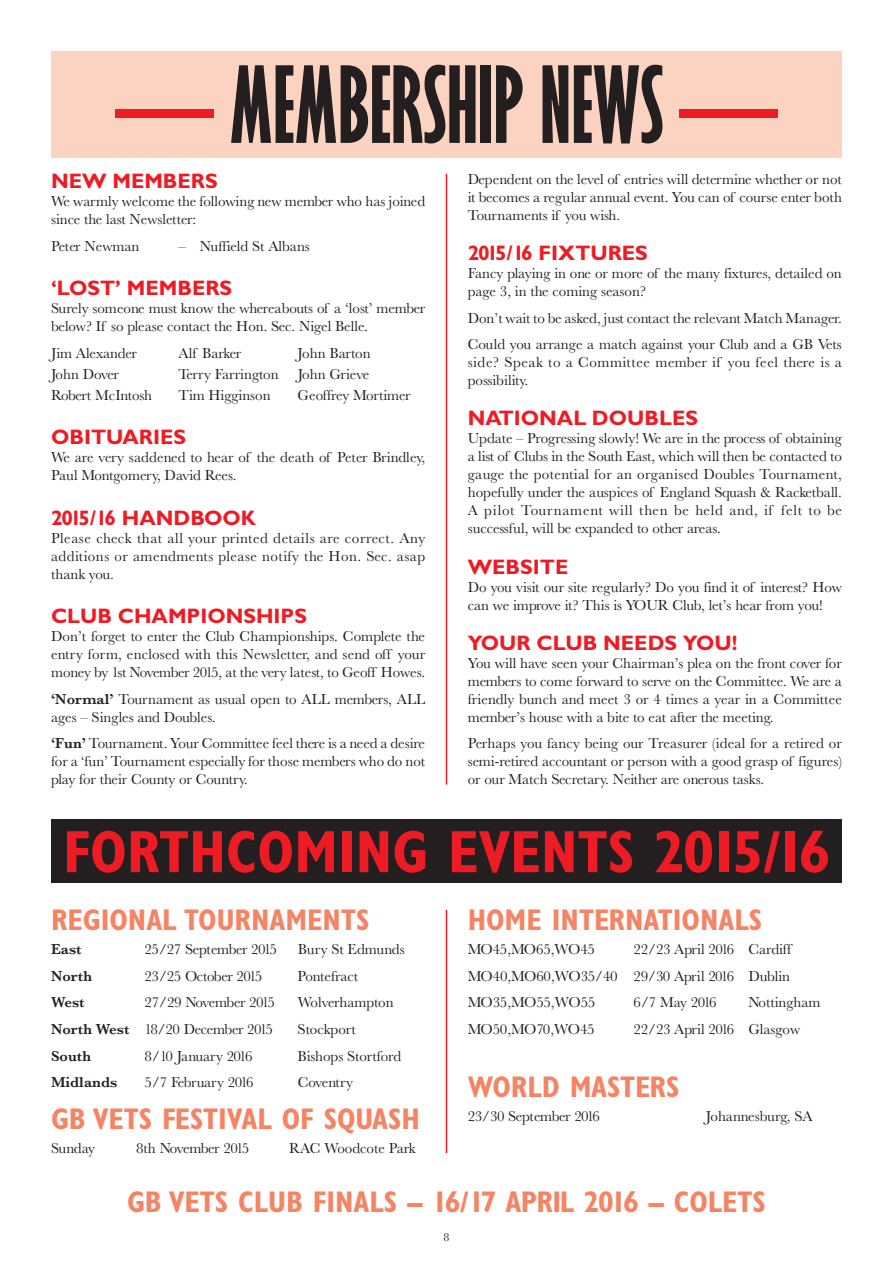
<style>
.page{position:relative;width:893px;height:1263px;background:#fff}
.page>*{position:absolute;margin:0;border:0;box-sizing:border-box;transform-origin:0 0}
.t1{font:700 expanded 97.5px "Gill Sans";color:#231f20}
.t2{font:700 condensed 60px "Gill Sans";color:#ed1c24}
.t3{font:700 condensed 30px "Gill Sans";color:#f58465}
.t4{font:700 21px "Gill Sans";color:#ed1c24}
.t5{font:15px/18px "Baskerville";color:#231f20;text-align:justify}
.t6{font:15px "Baskerville";letter-spacing:-.035em;color:#231f20}
.t7{font:15px "Baskerville";letter-spacing:-.04em;color:#231f20}
.t8{font:15px/18px "Baskerville";letter-spacing:.03em;color:#231f20}
.t9{font:15px "Baskerville";letter-spacing:-.03em;color:#231f20}
.t10{font:600 15px "Baskerville";color:#231f20}
.t11{font:15px "Baskerville";letter-spacing:-.045em;color:#231f20}
.t12{font:15px "Baskerville";letter-spacing:-.02em;color:#231f20}
.t13{font:12px "Baskerville";color:#231f20}
.s1{color:#ed1c24}
.s2{font-weight:600}
</style>
<div class="page">
<hr style="left:446px;top:174px;width:1px;height:610px;background:#ed1c24">
<hr style="left:446px;top:910px;width:1px;height:243px;background:#ed1c24">
<div style="left:51px;top:819px;width:791px;height:63px;background:#231f20"></div>
<div style="left:51px;top:51px;width:791px;height:106px;background:#fcd2c1"></div>
<h1 class="t1" style="left:116px;top:64px;width:663px"><span class="s1">—</span> MEMBERSHIP NEWS <span class="s1">—</span></h1>
<h3 class="t4" style="left:51px;top:174px;width:168px">NEW MEMBERS</h3>
<p class="t5" style="left:51px;top:194px;width:376px">We warmly welcome the following new member who has joined since the last Newsletter:</p>
<p class="t5" style="left:51px;top:238px;width:90px">Peter Newman</p>
<p class="t5" style="left:179px;top:238px;width:133px">– Nuffield St Albans</p>
<h3 class="t4" style="left:51px;top:281px;width:183px">‘LOST’ MEMBERS</h3>
<p class="t5" style="left:51px;top:301px;width:376px">Surely someone must know the whereabouts of a ‘lost’ member below? If so please contact the Hon. Sec. Nigel Belle.</p>
<p class="t5" style="left:51px;top:345px;width:88px">Jim Alexander</p>
<p class="t5" style="left:179px;top:345px;width:64px">Alf Barker</p>
<p class="t5" style="left:298px;top:345px;width:74px">John Barton</p>
<p class="t9" style="left:51px;top:368px;width:69px">John Dover</p>
<p class="t5" style="left:179px;top:366px;width:102px">Terry Farrington</p>
<p class="t5" style="left:298px;top:366px;width:73px">John Grieve</p>
<p class="t12" style="left:51px;top:389px;width:102px">Robert McIntosh</p>
<p class="t5" style="left:179px;top:387px;width:94px">Tim Higginson</p>
<p class="t5" style="left:298px;top:387px;width:114px">Geoffrey Mortimer</p>
<h3 class="t4" style="left:51px;top:430px;width:137px">OBITUARIES</h3>
<p class="t5" style="left:51px;top:450px;width:376px">We are very saddened to hear of the death of Peter Brindley,<br>Paul Montgomery, David Rees.</p>
<h3 class="t4" style="left:51px;top:510px;width:206px">2015/16 HANDBOOK</h3>
<p class="t5" style="left:51px;top:530px;width:376px">Please check that all your printed details are correct. Any additions or amendments please notify the Hon. Sec. asap thank you.</p>
<h3 class="t4" style="left:51px;top:609px;width:258px">CLUB CHAMPIONSHIPS</h3>
<p class="t5" style="left:51px;top:629px;width:376px">Don’t forget to enter the Club Championships. Complete the entry form, enclosed with this Newsletter, and send off your money by 1st November 2015, at the very latest, to Geoff Howes.</p>
<p class="t5" style="left:51px;top:691px;width:376px"><span class="s2">‘Normal’</span> Tournament as usual open to ALL members, ALL ages – Singles and Doubles.</p>
<p class="t5" style="left:51px;top:736px;width:376px"><span class="s2">‘Fun’</span> Tournament. Your Committee feel there is a need a desire for a ‘fun’ Tournament especially for those members who do not play for their County or Country.</p>
<p class="t5" style="left:468px;top:172px;width:376px">Dependent on the level of entries will determine whether or not it becomes a regular annual event. You can of course enter both Tournaments if you wish.</p>
<h3 class="t4" style="left:468px;top:246px;width:182px">2015/16 FIXTURES</h3>
<p class="t5" style="left:468px;top:266px;width:376px">Fancy playing in one or more of the many fixtures, detailed on page 3, in the coming season?</p>
<p class="t5" style="left:468px;top:306px;width:376px;line-height:26.5px">Don’t wait to be asked, just contact the relevant Match Manager.<br>Could you arrange a match against your Club and a GB Vets</p>
<p class="t8" style="left:468px;top:355px;width:376px">side? Speak to a Committee member if you feel there is a possibility.</p>
<h3 class="t4" style="left:468px;top:411px;width:232px">NATIONAL DOUBLES</h3>
<p class="t5" style="left:468px;top:431px;width:376px">Update – Progressing slowly! We are in the process of obtaining a list of Clubs in the South East, which will then be contacted to gauge the potential for an organised Doubles Tournament, hopefully under the auspices of England Squash &amp; Racketball.<br>A pilot Tournament will then be held and, if felt to be successful, will be expanded to other areas.</p>
<h3 class="t4" style="left:468px;top:559px;width:102px">WEBSITE</h3>
<p class="t5" style="left:468px;top:579px;width:376px">Do you visit our site regularly? Do you find it of interest? How can we improve it? This is YOUR Club, let’s hear from you!</p>
<h3 class="t4" style="left:468px;top:635px;width:271px">YOUR CLUB NEEDS YOU!</h3>
<p class="t5" style="left:468px;top:656px;width:376px">You will have seen your Chairman’s plea on the front cover for members to come forward to serve on the Committee. We are a friendly bunch and meet 3 or 4 times a year in a Committee member’s house with a bite to eat after the meeting.</p>
<p class="t5" style="left:468px;top:736px;width:376px">Perhaps you fancy being our Treasurer (ideal for a retired or semi-retired accountant or person with a good grasp of figures) or our Match Secretary. Neither are onerous tasks.</p>
<h2 class="t2" style="left:63px;top:831px;width:768px">FORTHCOMING EVENTS 2015/16</h2>
<h3 class="t3" style="left:468px;top:910px;width:296px">HOME INTERNATIONALS</h3>
<p class="t6" style="left:468px;top:944px;width:129px">MO45,MO65,WO45</p>
<h3 class="t3" style="left:51px;top:910px;width:320px">REGIONAL TOURNAMENTS</h3>
<p class="t10" style="left:51px;top:944px;width:32px">East</p>
<p class="t9" style="left:145px;top:944px;width:134px">25/27 September 2015</p>
<p class="t5" style="left:298px;top:942px;width:109px">Bury St Edmunds</p>
<p class="t10" style="left:51px;top:971px;width:43px">North</p>
<p class="t6" style="left:145px;top:971px;width:119px">23/25 October 2015</p>
<p class="t5" style="left:298px;top:969px;width:62px">Pontefract</p>
<p class="t10" style="left:51px;top:997px;width:35px">West</p>
<p class="t7" style="left:145px;top:997px;width:132px">27/29 November 2015</p>
<p class="t5" style="left:298px;top:995px;width:97px">Wolverhampton</p>
<p class="t7" style="left:51px;top:1024px;width:223px"><span class="s2">North West</span> 18/20 December 2015</p>
<p class="t5" style="left:298px;top:1022px;width:60px">Stockport</p>
<p class="t10" style="left:51px;top:1050px;width:42px">South</p>
<p class="t11" style="left:145px;top:1050px;width:109px">8/10 January 2016</p>
<p class="t5" style="left:298px;top:1048px;width:105px">Bishops Stortford</p>
<p class="t10" style="left:51px;top:1077px;width:68px">Midlands</p>
<p class="t6" style="left:145px;top:1077px;width:111px">5/7 February 2016</p>
<p class="t5" style="left:298px;top:1075px;width:57px">Coventry</p>
<h3 class="t3" style="left:51px;top:1108px;width:370px">GB VETS FESTIVAL OF SQUASH</h3>
<p class="t5" style="left:51px;top:1140px;width:46px">Sunday</p>
<p class="t7" style="left:136px;top:1142px;width:115px">8th November 2015</p>
<p class="t5" style="left:289px;top:1140px;width:128px">RAC Woodcote Park</p>
<p class="t5" style="left:468px;top:938px;width:325px;line-height:26.5px;text-indent:166px">22/23 April 2016 Cardiff MO40,MO60,WO35/40 29/30 April 2016 Dublin MO35,MO55,WO55</p>
<p class="t5" style="left:634px;top:995px;width:85px">6/7 May 2016</p>
<p class="t5" style="left:748px;top:995px;width:74px">Nottingham</p>
<p class="t6" style="left:468px;top:1024px;width:128px">MO50,MO70,WO45</p>
<p class="t5" style="left:634px;top:1022px;width:168px">22/23 April 2016 Glasgow</p>
<h3 class="t3" style="left:468px;top:1076px;width:213px">WORLD MASTERS</h3>
<p class="t6" style="left:468px;top:1110px;width:134px">23/30 September 2016</p>
<p class="t5" style="left:706px;top:1108px;width:108px">Johannesburg, SA</p>
<h3 class="t3" style="left:127px;top:1191px;width:640px">GB VETS CLUB FINALS – 16/17 APRIL 2016 – COLETS</h3>
<p class="t13" style="left:443px;top:1233px;width:7px">8</p>
</div>
